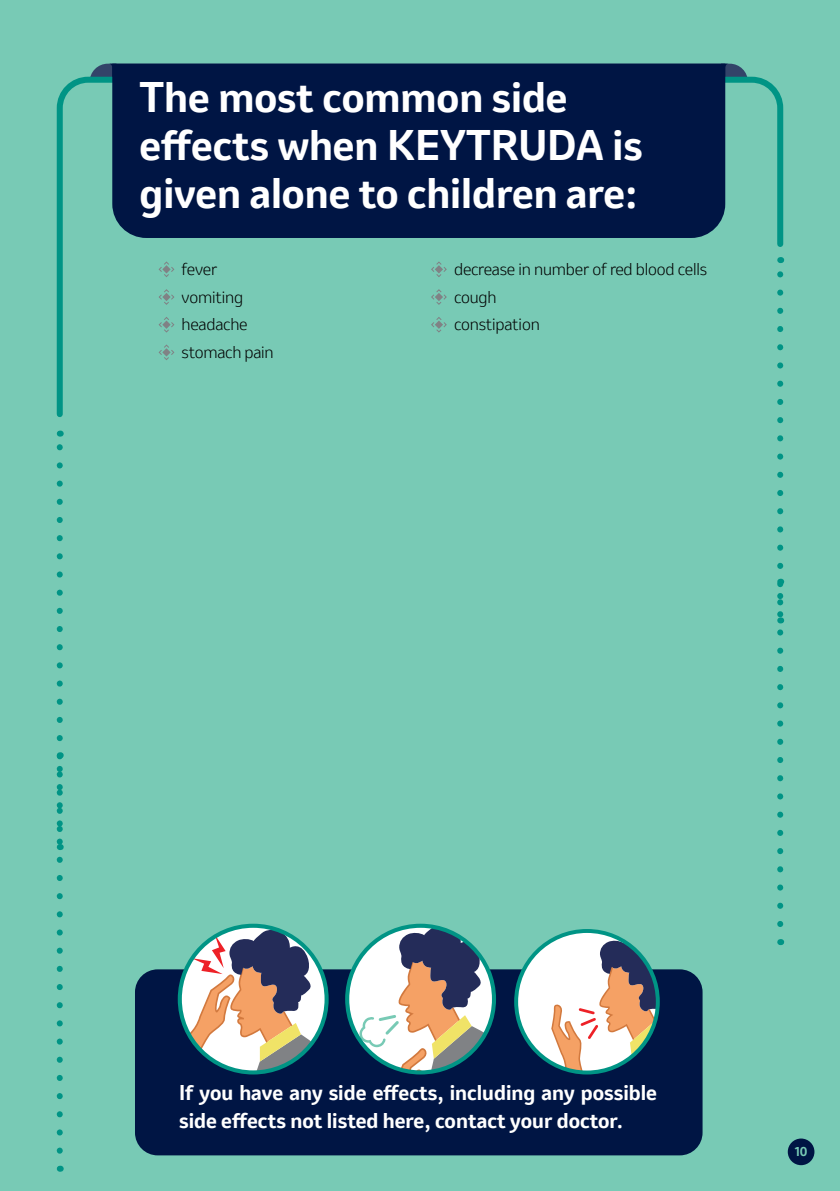
<style>
.page{position:relative;width:840px;height:1191px;background:#fff}
.page>*{position:absolute;margin:0;border:0;box-sizing:border-box;transform-origin:0 0}
.t1{font:700 40px/48px "Invention";color:#fff}
.t2{font:700 20px/28px "Invention";color:#fff}
.t3{font:300 16px/27.6px "Invention";letter-spacing:-.01em;color:#000}
.t4{font:700 12px "Invention";color:#78cab5}
</style>
<div class="page">
<div style="left:0;top:0;width:839px;height:1191px;background:#78cab5"></div>
<svg style="left:56px;top:76px;width:729px;height:344px"></svg>
<svg style="left:158px;top:261px;width:16px;height:16px"></svg>
<svg style="left:158px;top:289px;width:16px;height:16px"></svg>
<svg style="left:158px;top:317px;width:16px;height:16px"></svg>
<svg style="left:158px;top:344px;width:16px;height:16px"></svg>
<svg style="left:431px;top:261px;width:15px;height:16px"></svg>
<svg style="left:431px;top:289px;width:15px;height:16px"></svg>
<svg style="left:431px;top:317px;width:15px;height:16px"></svg>
<svg style="left:90px;top:64px;width:657px;height:36px"></svg>
<div style="left:112px;top:64px;width:612px;height:174px;background:#001544"></div>
<div style="left:787px;top:1138px;width:27px;height:27px;background:#001544;border-radius:50%"></div>
<div style="left:135px;top:969px;width:567px;height:186px;background:#001544;border-radius:23px"></div>
<div style="left:516px;top:931px;width:141px;height:141px;background:#fff;border-radius:50%"></div>
<svg style="left:551px;top:931px;width:106px;height:141px"></svg>
<div style="left:514px;top:929px;width:145px;height:145px;border:4px solid #009485;border-radius:50%"></div>
<svg style="left:347px;top:925px;width:146px;height:147px"></svg>
<svg style="left:359px;top:928px;width:134px;height:144px"></svg>
<div style="left:345px;top:923px;width:150px;height:151px;border:4px solid #009485;border-radius:50%"></div>
<svg style="left:180px;top:928px;width:146px;height:144px"></svg>
<div style="left:178px;top:923px;width:150px;height:151px;border:4px solid #009485;border-radius:50%"></div>
<svg style="left:57px;top:444px;width:6px;height:706px"></svg>
<svg style="left:776px;top:269px;width:6px;height:655px"></svg>
<h1 class="t1" style="left:139px;top:73px;width:504px">The most common side effects when KEYTRUDA is given alone to children are:</h1>
<p class="t3" style="left:181px;top:255px;width:94px">fever vomiting headache stomach pain</p>
<p class="t3" style="left:454px;top:255px;width:254px">decrease in number of red blood cells cough<br>constipation</p>
<p class="t2" style="left:179px;top:1078px;width:479px">If you have any side effects, including any possible side effects not listed here, contact your doctor.</p>
<p class="t4" style="left:794px;top:1143px;width:14px">10</p>
</div>
